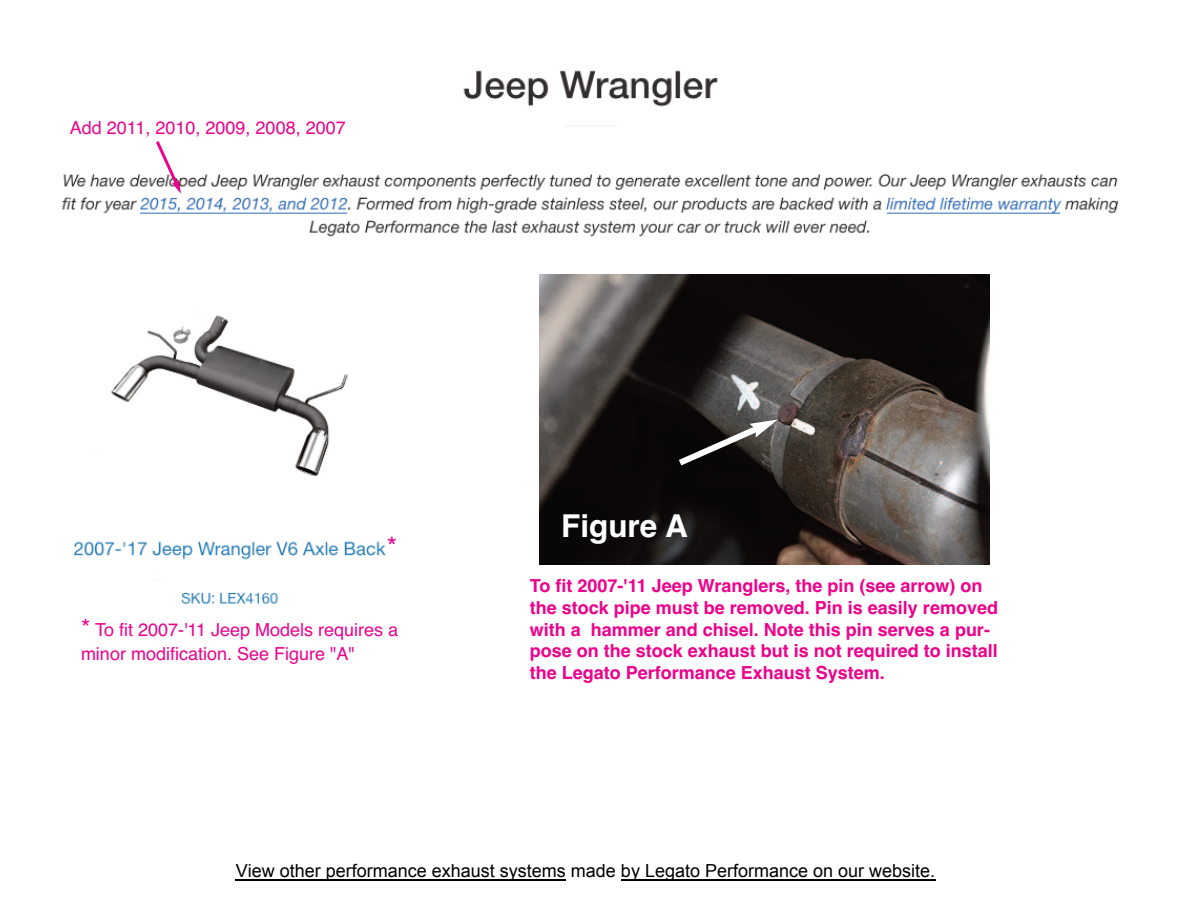
<style>
.page{position:relative;width:1188px;height:918px;background:#fff}
.page>*{position:absolute;margin:0;border:0;box-sizing:border-box;transform-origin:0 0}
.t1{font:700 31.5px "Helvetica";color:#fff}
.t2{font:27px "Helvetica";color:#ed028c}
.t3{font:700 18px/21.6px "Helvetica";color:#ed028c}
.t4{font:18px/24.3px "Helvetica";color:#ed028c}
.t5{font:18px "Arial";color:#000}
.s1{font-size:24px}
</style>
<div class="page">
<img style="left:62px;top:70px;width:1057px;height:535px">
<div style="left:884px;top:556px;width:250px;height:227px;background:#fff"></div>
<img style="left:539px;top:275px;width:451px;height:289px">
<svg style="left:672px;top:419px;width:106px;height:52px;background:#3c3937"></svg>
<svg style="left:153px;top:138px;width:28px;height:56px"></svg>
<hr style="left:621px;top:880px;width:314px;height:1px;background:#000">
<hr style="left:236px;top:880px;width:330px;height:1px;background:#000">
<p class="t4" style="left:70px;top:116px;width:277px">Add 2011, 2010, 2009, 2008, 2007</p>
<h2 class="t2" style="left:387px;top:531px;width:12px">*</h2>
<p class="t4" style="left:81px;top:617px;width:319px"><span class="s1">*</span> To fit 2007-'11 Jeep Models requires a minor modification. See Figure "A"</p>
<h1 class="t1" style="left:561px;top:508px;width:128px">Figure A</h1>
<p class="t3" style="left:530px;top:575px;width:470px">To fit 2007-'11 Jeep Wranglers, the pin (see arrow) on the stock pipe must be removed. Pin is easily removed with a hammer and chisel. Note this pin serves a pur&shy;pose on the stock exhaust but is not required to install the Legato Performance Exhaust System.</p>
<p class="t5" style="left:236px;top:858px;width:701px">View other performance exhaust systems made by Legato Performance on our website.</p>
</div>
